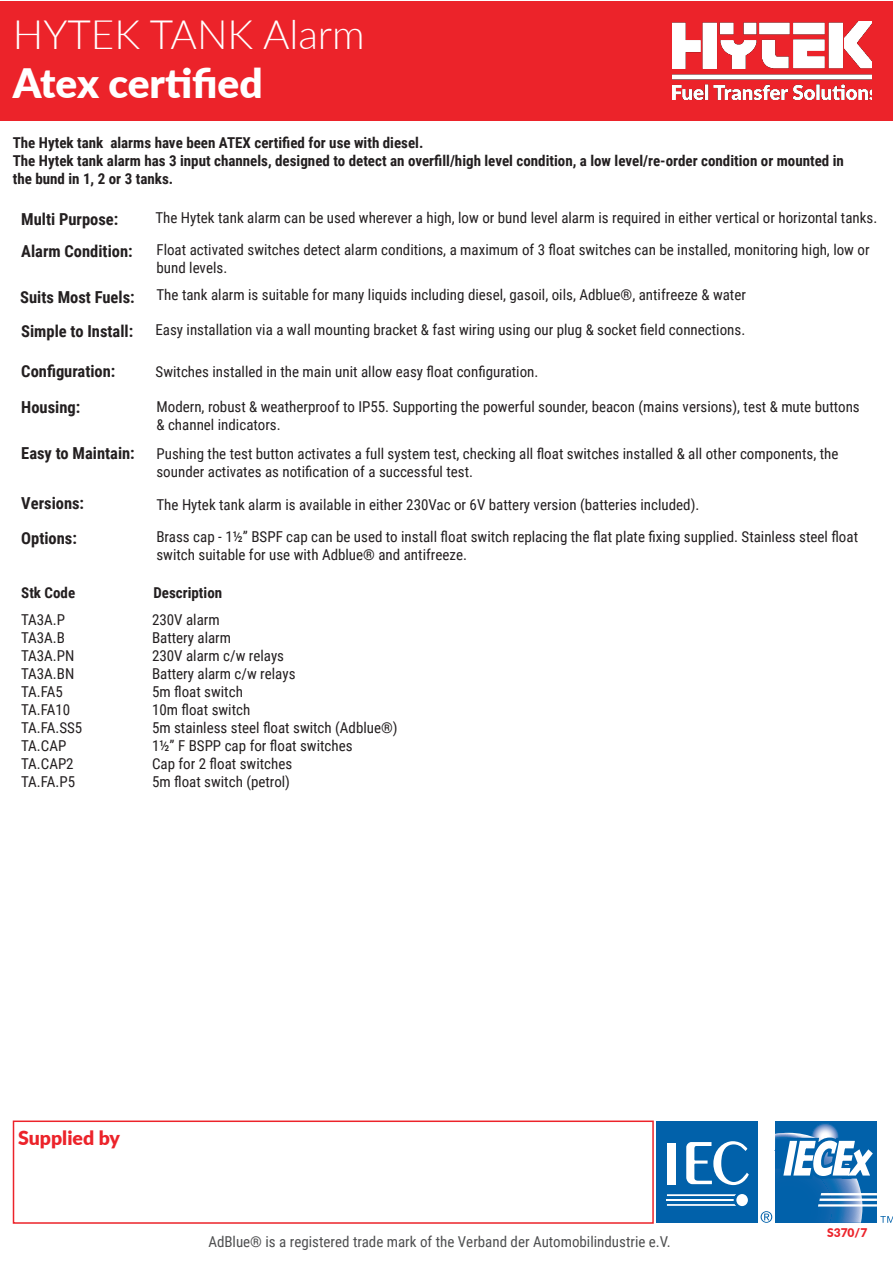
<style>
.page{position:relative;width:893px;height:1263px;background:#fff}
.page>*{position:absolute;margin:0;border:0;box-sizing:border-box;transform-origin:0 0}
.t1{font:300 40.5px "Lato";color:#fff}
.t2{font:900 40.5px "Lato";letter-spacing:-.005em;color:#fff}
.t3{font:900 19.5px "Lato";color:#ec232a}
.t4{font:700 16.5px "Roboto Condensed";color:#231f20}
.t5{font:15px/18px "Roboto Condensed";color:#231f20}
.t6{font:700 15px/18px "Roboto Condensed";color:#231f20}
.t7{font:15px "Roboto Condensed";color:#4e4f50}
.t8{font:900 12px "Lato";color:#ec232a}
</style>
<div class="page">
<div style="left:13px;top:1120px;width:641px;height:104px;background:#fff;border:2px solid #ec232a"></div>
<div style="left:775px;top:1121px;width:102px;height:102px;background:#0161aa"></div>
<svg style="left:810px;top:1122px;width:29px;height:29px"></svg>
<div style="left:656px;top:1121px;width:102px;height:102px;background:#0161aa"></div>
<div style="left:667px;top:1143px;width:8px;height:41px;background:#fff"></div>
<svg style="left:686px;top:1141px;width:63px;height:44px"></svg>
<svg style="left:667px;top:1194px;width:69px;height:2px"></svg>
<hr style="left:667px;top:1199px;width:67px;height:2px;background:#fff">
<svg style="left:667px;top:1204px;width:69px;height:2px"></svg>
<svg style="left:734px;top:1192px;width:16px;height:16px"></svg>
<div style="left:736px;top:1194px;width:12px;height:12px;background:#fff;border-radius:50%"></div>
<svg style="left:761px;top:1132px;width:132px;height:91px"></svg>
<div style="left:0;top:1px;width:893px;height:120px;background:#ec232a"></div>
<img style="left:672px;top:22px;width:200px;height:77px">
<p class="t1" style="left:13px;top:7px;width:354px">HYTEK TANK Alarm</p>
<p class="t2" style="left:13px;top:53px;width:251px">Atex certified</p>
<p class="t6" style="left:13px;top:133px;width:412px">The Hytek tank alarms have been ATEX certified for use with diesel.</p>
<p class="t6" style="left:13px;top:151px;width:833px">The Hytek tank alarm has 3 input channels, designed to detect an overfill/high level condition, a low level/re-order condition or mounted in the bund in 1, 2 or 3 tanks.</p>
<p class="t4" style="left:21px;top:207px;width:99px">Multi Purpose:</p>
<p class="t5" style="left:155px;top:208px;width:723px">The Hytek tank alarm can be used wherever a high, low or bund level alarm is required in either vertical or horizontal tanks.</p>
<p class="t4" style="left:21px;top:240px;width:113px">Alarm Condition:</p>
<p class="t5" style="left:156px;top:240px;width:715px">Float activated switches detect alarm conditions, a maximum of 3 float switches can be installed, monitoring high, low or bund levels.</p>
<p class="t4" style="left:20px;top:286px;width:116px">Suits Most Fuels:</p>
<p class="t4" style="left:21px;top:319px;width:113px">Simple to Install:</p>
<p class="t4" style="left:21px;top:360px;width:96px">Configuration:</p>
<p class="t4" style="left:21px;top:395px;width:61px">Housing:</p>
<p class="t4" style="left:21px;top:442px;width:115px">Easy to Maintain:</p>
<p class="t4" style="left:21px;top:492px;width:64px">Versions:</p>
<p class="t4" style="left:21px;top:527px;width:57px">Options:</p>
<p class="t5" style="left:156px;top:285px;width:591px">The tank alarm is suitable for many liquids including diesel, gasoil, oils, Adblue®, antifreeze &amp; water</p>
<p class="t5" style="left:155px;top:320px;width:591px">Easy installation via a wall mounting bracket &amp; fast wiring using our plug &amp; socket field connections.</p>
<p class="t5" style="left:156px;top:362px;width:384px">Switches installed in the main unit allow easy float configuration.</p>
<p class="t5" style="left:156px;top:397px;width:705px">Modern, robust &amp; weatherproof to IP55. Supporting the powerful sounder, beacon (mains versions), test &amp; mute buttons &amp; channel indicators.</p>
<p class="t5" style="left:156px;top:444px;width:684px">Pushing the test button activates a full system test, checking all float switches installed &amp; all other components, the sounder activates as notification of a successful test.</p>
<p class="t5" style="left:156px;top:495px;width:544px">The Hytek tank alarm is available in either 230Vac or 6V battery version (batteries included).</p>
<p class="t5" style="left:156px;top:527px;width:703px">Brass cap - 1½” BSPF cap can be used to install float switch replacing the flat plate fixing supplied. Stainless steel float switch suitable for use with Adblue® and antifreeze.</p>
<p class="t6" style="left:21px;top:583px;width:55px">Stk Code</p>
<p class="t6" style="left:153px;top:583px;width:70px">Description</p>
<p class="t5" style="left:21px;top:610px;width:46px">TA3A.P<br>TA3A.B</p>
<p class="t5" style="left:21px;top:646px;width:55px">TA3A.PN</p>
<p class="t5" style="left:21px;top:664px;width:63px">TA3A.BN<br>TA.FA5<br>TA.FA10<br>TA.FA.SS5<br>TA.CAP<br>TA.CAP2</p>
<p class="t5" style="left:21px;top:772px;width:56px">TA.FA.P5</p>
<p class="t5" style="left:152px;top:610px;width:247px">230V alarm<br>Battery alarm<br>230V alarm c/w relays<br>Battery alarm c/w relays<br>5m float switch<br>10m float switch<br>5m stainless steel float switch (Adblue®)<br>1½” F BSPP cap for float switches</p>
<p class="t5" style="left:152px;top:754px;width:142px">Cap for 2 float switches</p>
<p class="t5" style="left:152px;top:772px;width:140px">5m float switch (petrol)</p>
<p class="t3" style="left:18px;top:1123px;width:104px">Supplied by</p>
<p class="t7" style="left:208px;top:1231px;width:464px">AdBlue® is a registered trade mark of the Verband der Automobilindustrie e.V.</p>
<p class="t8" style="left:827px;top:1223px;width:42px">S370/7</p>
</div>
